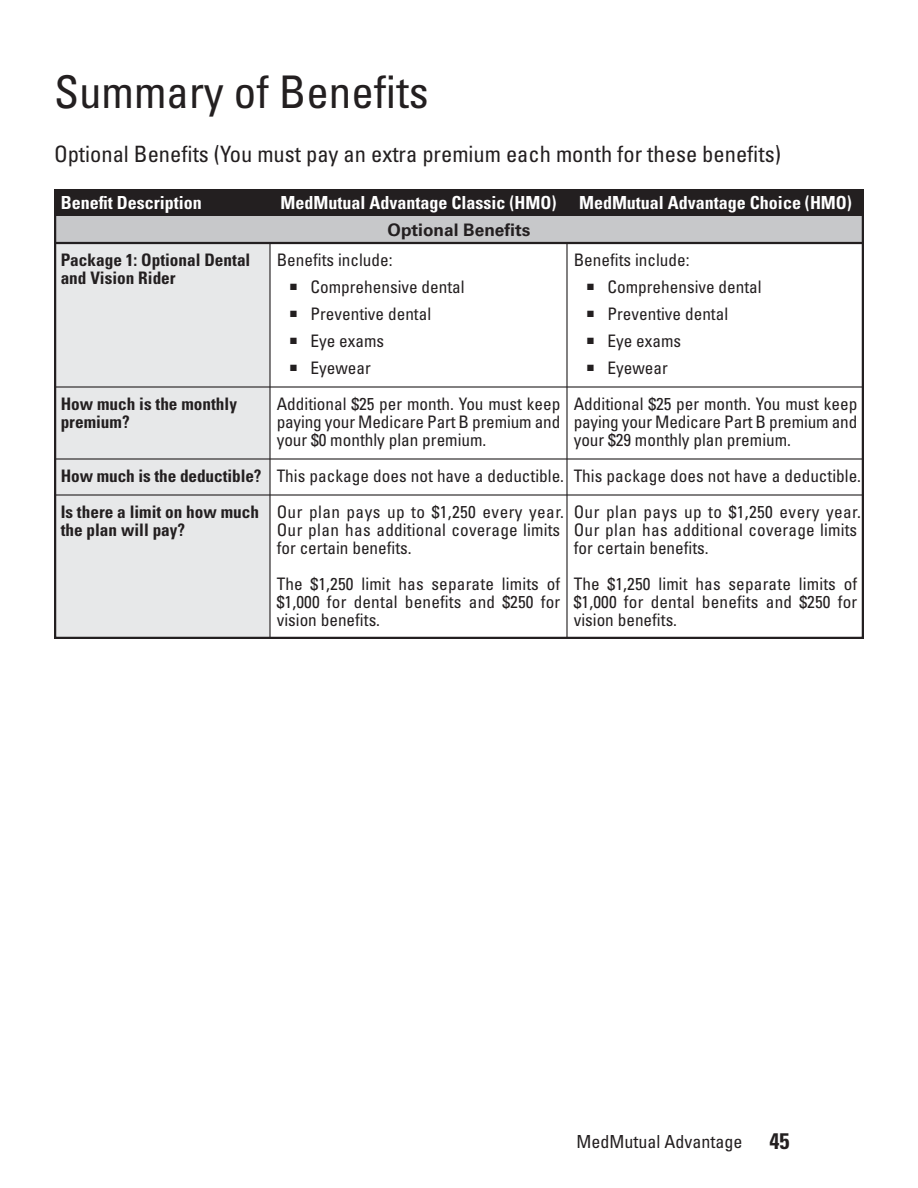
<style>
.page{position:relative;width:918px;height:1188px;background:#fff}
.page>*{position:absolute;margin:0;border:0;box-sizing:border-box;transform-origin:0 0}
.t1{font:condensed 45px "Univers LT Std";color:#231f20}
.t2{font:condensed 22.5px "Univers LT Std";color:#231f20}
.t3{font:700 condensed 18px "Univers LT Std";color:#fff}
.t4{font:condensed 18px "Univers LT Std";color:#231f20}
.t5{font:condensed 17.25px/18px "Univers LT Std";color:#231f20}
.t6{font:700 condensed 17.25px/18px "Univers LT Std";color:#231f20}
.t7{font:700 17.25px "Univers LT Std";color:#231f20}
.s1{font-weight:700;font-size:22.5px}
</style>
<div class="page">
<div style="left:54px;top:243px;width:216px;height:396px;background:#e7e8e9"></div>
<div style="left:54px;top:189px;width:810px;height:27px;background:#231f20"></div>
<div style="left:54px;top:216px;width:810px;height:27px;background:#c7c8ca"></div>
<hr style="left:269px;top:243px;width:2px;height:396px;background:#231f20">
<hr style="left:566px;top:243px;width:2px;height:396px;background:#231f20">
<div style="left:54px;top:189px;width:810px;height:450px;border:2px solid #231f20"></div>
<hr style="left:54px;top:242px;width:810px;height:2px;background:#231f20">
<hr style="left:54px;top:386px;width:810px;height:2px;background:#231f20">
<hr style="left:54px;top:458px;width:810px;height:2px;background:#231f20">
<hr style="left:54px;top:494px;width:810px;height:2px;background:#231f20">
<h1 class="t1" style="left:54px;top:76px;width:376px">Summary of Benefits</h1>
<h2 class="t2" style="left:54px;top:146px;width:729px">Optional Benefits (You must pay an extra premium each month for these benefits)</h2>
<p class="t3" style="left:61px;top:196px;width:142px">Benefit Description</p>
<p class="t6" style="left:61px;top:252px;width:191px">Package 1: Optional Dental and Vision Rider</p>
<p class="t6" style="left:61px;top:396px;width:178px">How much is the monthly premium?</p>
<p class="t6" style="left:61px;top:459px;width:202px;line-height:36px">How much is the deductible?<br>Is there a limit on how much</p>
<p class="t6" style="left:61px;top:522px;width:126px">the plan will pay?</p>
<p class="t3" style="left:281px;top:196px;width:277px">MedMutual Advantage Classic (HMO)</p>
<p class="t3" style="left:579px;top:196px;width:274px">MedMutual Advantage Choice (HMO)</p>
<p class="t7" style="left:388px;top:223px;width:144px">Optional Benefits</p>
<p class="t5" style="left:277px;top:252px;width:117px">Benefits include:</p>
<p class="t5" style="left:290px;top:279px;width:176px">■ Comprehensive dental</p>
<p class="t5" style="left:290px;top:306px;width:142px">■ Preventive dental</p>
<p class="t5" style="left:290px;top:333px;width:95px">■ Eye exams</p>
<p class="t5" style="left:277px;top:351px;width:285px;line-height:36px;text-indent:14px">■ Eyewear<br>Additional $25 per month. You must keep</p>
<p class="t5" style="left:277px;top:414px;width:285px">paying your Medicare Part B premium and your $0 monthly plan premium.</p>
<p class="t5" style="left:277px;top:459px;width:289px;line-height:36px">This package does not have a deductible.<br>Our plan pays up to $1,250 every year.</p>
<p class="t5" style="left:277px;top:522px;width:285px">Our plan has additional coverage limits for certain benefits.</p>
<p class="t5" style="left:277px;top:576px;width:285px;text-align:justify">The $1,250 limit has separate limits of $1,000 for dental benefits and $250 for vision benefits.</p>
<p class="t5" style="left:574px;top:252px;width:117px">Benefits include:</p>
<p class="t5" style="left:587px;top:279px;width:176px">■ Comprehensive dental</p>
<p class="t5" style="left:587px;top:306px;width:142px">■ Preventive dental</p>
<p class="t5" style="left:587px;top:333px;width:95px">■ Eye exams</p>
<p class="t5" style="left:574px;top:351px;width:285px;line-height:36px;text-indent:14px">■ Eyewear<br>Additional $25 per month. You must keep</p>
<p class="t5" style="left:574px;top:414px;width:285px">paying your Medicare Part B premium and your $29 monthly plan premium.</p>
<p class="t5" style="left:574px;top:459px;width:289px;line-height:36px">This package does not have a deductible.<br>Our plan pays up to $1,250 every year.</p>
<p class="t5" style="left:574px;top:522px;width:285px">Our plan has additional coverage limits for certain benefits.</p>
<p class="t5" style="left:574px;top:576px;width:285px;text-align:justify">The $1,250 limit has separate limits of $1,000 for dental benefits and $250 for vision benefits.</p>
<p class="t4" style="left:577px;top:1135px;width:214px">MedMutual Advantage <span class="s1">45</span></p>
</div>
